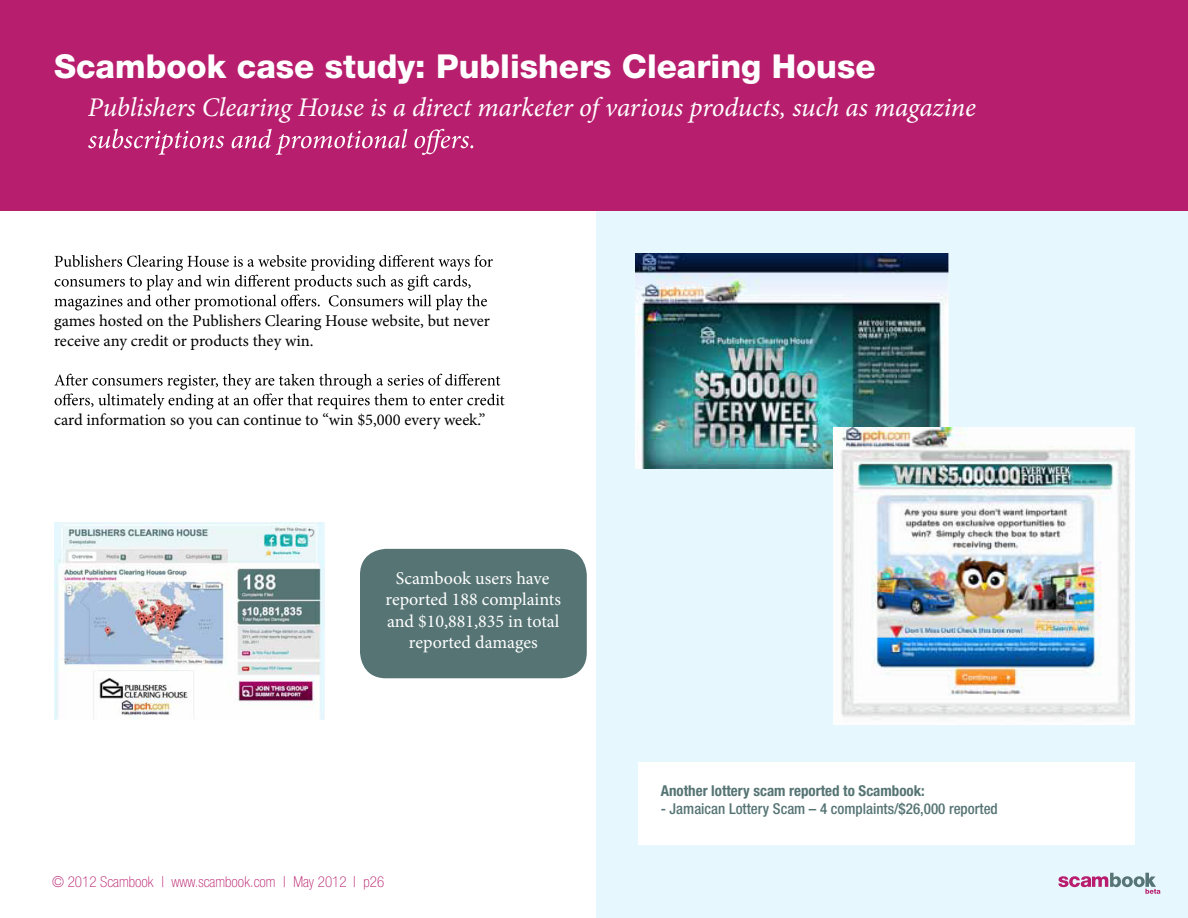
<style>
.page{position:relative;width:1188px;height:918px;background:#fff}
.page>*{position:absolute;margin:0;border:0;box-sizing:border-box;transform-origin:0 0}
.t1{font:800 33px "Helvetica Neue LT Std";color:#fff}
.t2{font:italic 27px "Minion Pro";letter-spacing:-.005em;color:#fff}
.t3{font:18px/21.6px "Minion Pro";color:#fff;text-align:center}
.t4{font:16.5px/19.8px "Minion Pro";color:#000}
.t5{font:500 condensed 15px "Helvetica Neue LT Std";color:#567474}
.t6{font:100 condensed 15px "Helvetica Neue LT Std";color:#b91e6e}
.t7{font:700 condensed 15px "Helvetica Neue LT Std";color:#567474}
</style>
<div class="page">
<div style="left:597px;top:202px;width:591px;height:716px;background:#e6f7fe"></div>
<div style="left:0;top:0;width:1188px;height:211px;background:#b71f6e"></div>
<svg style="left:1058px;top:873px;width:102px;height:21px"></svg>
<img style="left:54px;top:523px;width:271px;height:197px">
<svg style="left:89px;top:129px;width:384px;height:26px"></svg>
<div style="left:360px;top:549px;width:227px;height:129px;background:#567474;border-radius:26px"></div>
<svg style="left:54px;top:255px;width:439px;height:55px"></svg>
<svg style="left:54px;top:374px;width:451px;height:35px"></svg>
<div style="left:638px;top:762px;width:496px;height:83px;background:#fff"></div>
<img style="left:636px;top:254px;width:313px;height:214px">
<img style="left:833px;top:428px;width:301px;height:297px">
<h1 class="t1" style="left:54px;top:46px;width:823px">Scambook case study: Publishers Clearing House</h1>
<h2 class="t2" style="left:88px;top:89px;width:890px">Publishers Clearing House is a direct marketer of various products, such as magazine</h2>
<p class="t4" style="left:54px;top:311px;width:437px">games hosted on the Publishers Clearing House website, but never receive any credit or products they win.</p>
<p class="t4" style="left:54px;top:410px;width:433px">card information so you can continue to “win $5,000 every week.”</p>
<p class="t3" style="left:386px;top:567px;width:177px">Scambook users have reported 188 complaints and $10,881,835 in total reported damages</p>
<p class="t6" style="left:52px;top:873px;width:334px">© 2012 Scambook | www.scambook.com | May 2012 | p26</p>
<p class="t7" style="left:661px;top:782px;width:266px">Another lottery scam reported to Scambook:</p>
<p class="t5" style="left:661px;top:800px;width:339px">- Jamaican Lottery Scam – 4 complaints/$26,000 reported</p>
</div>
